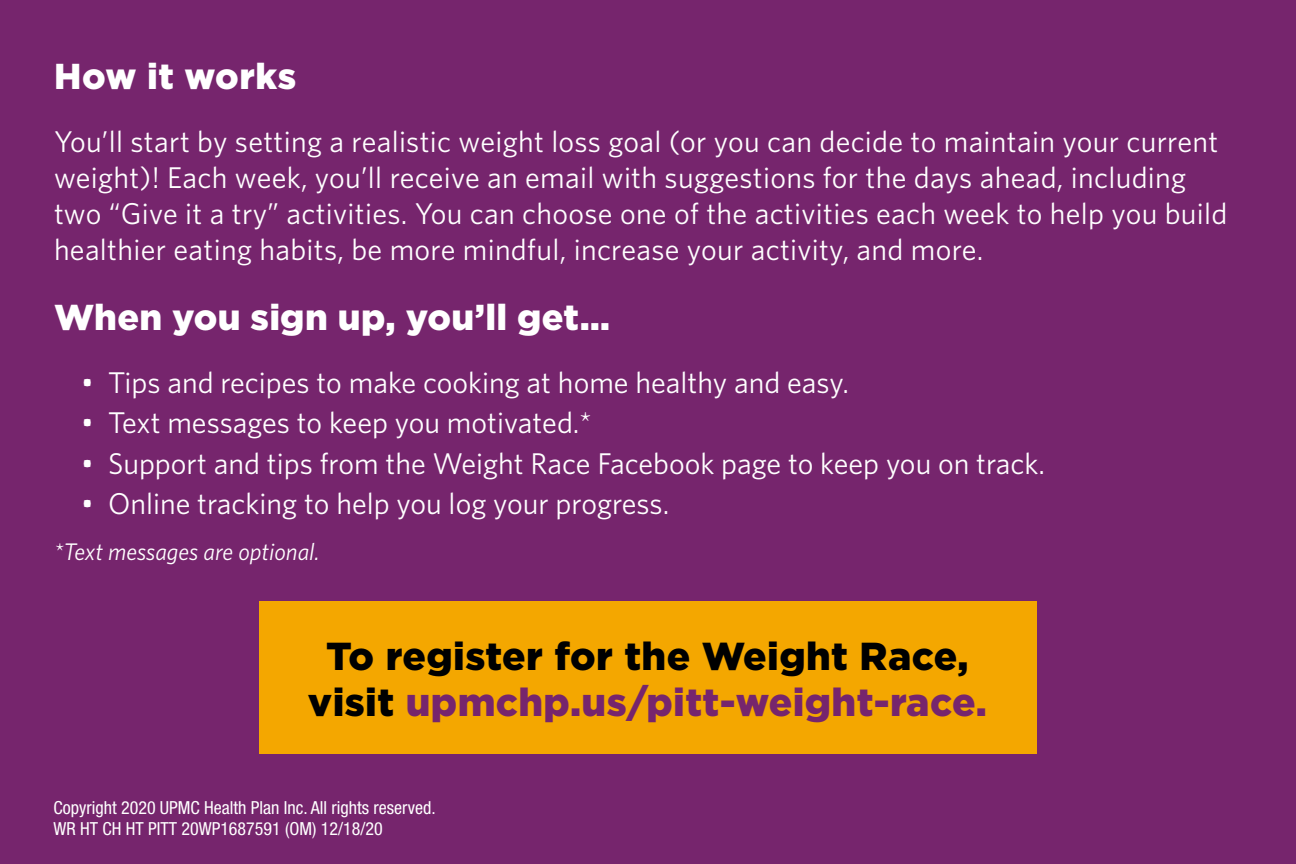
<style>
.page{position:relative;width:1296px;height:864px;background:#76256d}
.page>*{position:absolute;margin:0;border:0;box-sizing:border-box;transform-origin:0 0}
.t1{font:900 39px/46.8px "Gotham";letter-spacing:.01em;color:#000;text-align:center}
.t2{font:900 36px "Gotham";letter-spacing:.005em;color:#fff}
.t3{font:30px/36px "Whitney";letter-spacing:.01em;color:#fff}
.t4{font:italic 24px "Whitney";color:#fff}
.t5{font:condensed 18px/21.6px "Helvetica Neue LT Pro";color:#fff}
.s1{color:#76256d}
</style>
<div class="page">
<div style="left:259px;top:601px;width:778px;height:153px;background:#f4a700"></div>
<p class="t2" style="left:54px;top:51px;width:244px">How it works</p>
<p class="t3" style="left:54px;top:123px;width:1175px">You’ll start by setting a realistic weight loss goal (or you can decide to maintain your current weight)! Each week, you’ll receive an email with suggestions for the days ahead, including two “Give it a try” activities. You can choose one of the activities each week to help you build healthier eating habits, be more mindful, increase your activity, and more.</p>
<p class="t2" style="left:54px;top:292px;width:558px">When you sign up, you’ll get…</p>
<p class="t3" style="left:81px;top:364px;width:770px">• Tips and recipes to make cooking at home healthy and easy.</p>
<p class="t3" style="left:81px;top:404px;width:512px">• Text messages to keep you motivated.*</p>
<p class="t3" style="left:81px;top:444px;width:966px">• Support and tips from the Weight Race Facebook page to keep you on track.</p>
<p class="t3" style="left:81px;top:485px;width:590px">• Online tracking to help you log your progress.</p>
<p class="t4" style="left:54px;top:536px;width:267px">*Text messages are optional.</p>
<h1 class="t1" style="left:308px;top:632px;width:680px">To register for the Weight Race, visit <span class="s1">upmchp.us/pitt-weight-race.</span></h1>
<p class="t5" style="left:53px;top:796px;width:384px">Copyright 2020 UPMC Health Plan Inc. All rights reserved.<br>WR HT CH HT PITT 20WP1687591 (OM) 12/18/20</p>
</div>
